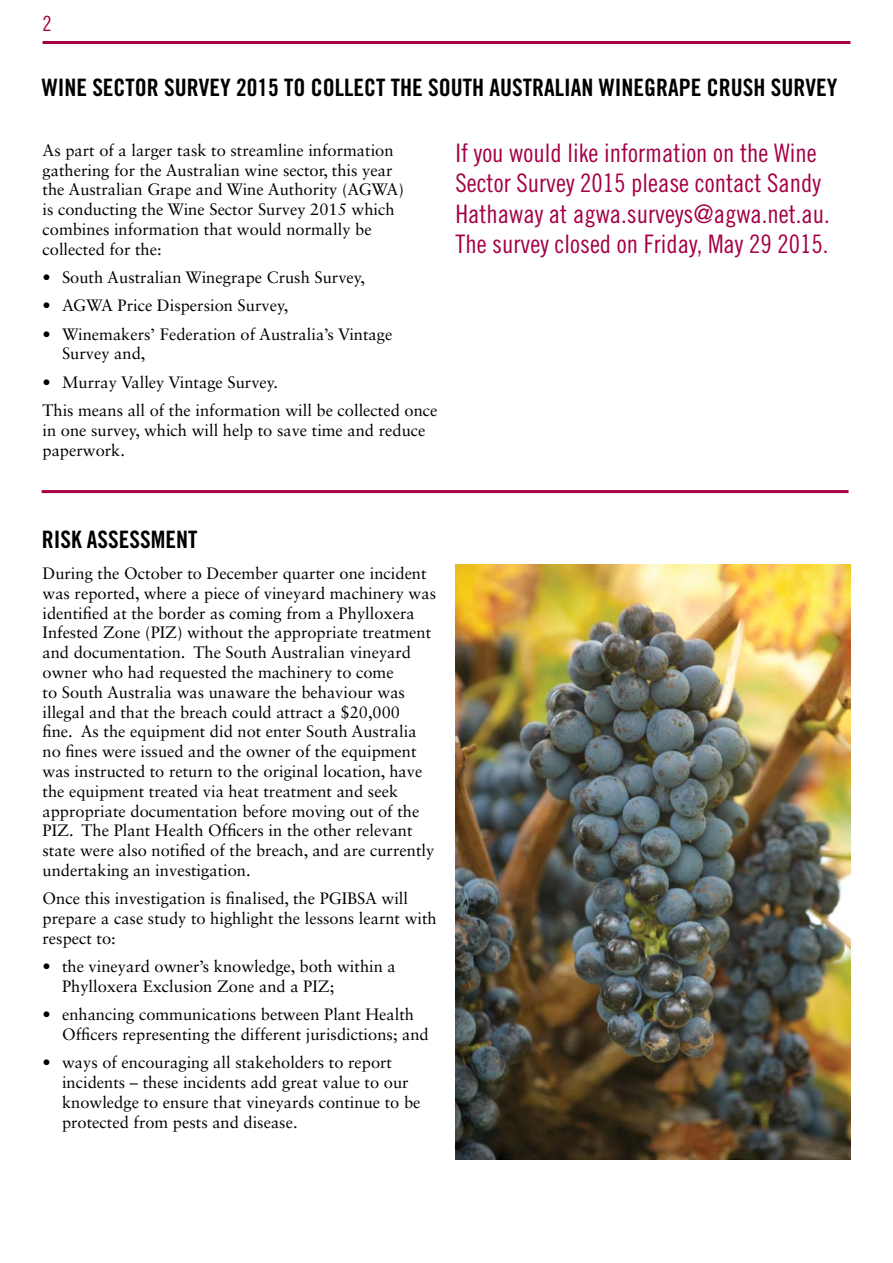
<style>
.page{position:relative;width:893px;height:1263px;background:#fff}
.page>*{position:absolute;margin:0;border:0;box-sizing:border-box;transform-origin:0 0}
.t1{font:25.5px/30.6px "Trade Gothic LT Std Cn 18";color:#a30046}
.t2{font:24px "Trade Gothic LT Std Bd Cn 20";color:#000}
.t3{font:21px "Trade Gothic LT Std Bd Cn 20";color:#000}
.t4{font:21px "Trade Gothic LT Std Cn 18";color:#a30046}
.t5{font:16.5px/19.8px "Sabon LT Std";color:#000}
.s1{color:#a30046}
</style>
<div class="page">
<hr style="left:43px;top:41px;width:807px;height:3px;background:#a30046">
<hr style="left:42px;top:490px;width:806px;height:3px;background:#a30046">
<img style="left:455px;top:564px;width:395px;height:595px">
<p class="t4" style="left:43px;top:11px;width:11px">2</p>
<p class="t3" style="left:43px;top:59px;width:250px"><span class="s1">AUTUMN 2011</span> UPDATE NEWSLETTER</p>
<h2 class="t2" style="left:42px;top:73px;width:74px">WINE SECTOR</h2>
<h2 class="t2" style="left:164px;top:73px;width:23px">SURVEY</h2>
<h2 class="t2" style="left:236px;top:73px;width:87px">2015 TO COLLECT</h2>
<h2 class="t2" style="left:391px;top:73px;width:60px">THE SOUTH</h2>
<h2 class="t2" style="left:490px;top:73px;width:22px">AUSTRALIAN</h2>
<h2 class="t2" style="left:599px;top:73px;width:28px">WINEGRAPE</h2>
<h2 class="t2" style="left:707px;top:73px;width:24px">CRUSH</h2>
<h2 class="t2" style="left:771px;top:73px;width:23px">SURVEY</h2>
<p class="t5" style="left:43px;top:140px;width:363px">As part of a larger task to streamline information gathering for the Australian wine sector, this year the Australian Grape and Wine Authority (AGWA) is conducting the Wine Sector Survey 2015 which combines information that would normally be collected for the:</p>
<p class="t5" style="left:43px;top:267px;width:324px">• South Australian Winegrape Crush Survey,</p>
<p class="t5" style="left:43px;top:296px;width:247px">• AGWA Price Dispersion Survey,</p>
<p class="t5" style="left:62px;top:324px;width:332px;text-indent:-20px">• Winemakers’ Federation of Australia’s Vintage<br>Survey and,</p>
<p class="t5" style="left:43px;top:368px;width:396px;line-height:28.3px">• Murray Valley Vintage Survey.<br>This means all of the information will be collected once</p>
<p class="t5" style="left:43px;top:420px;width:384px">in one survey, which will help to save time and reduce paperwork.</p>
<h1 class="t1" style="left:455px;top:137px;width:376px">If you would like information on the Wine Sector Survey 2015 please contact Sandy Hathaway at agwa.surveys@agwa.net.au.<br>The survey closed on Friday, May 29 2015.</h1>
<h2 class="t2" style="left:42px;top:525px;width:68px">RISK ASSESSMENT</h2>
<p class="t5" style="left:43px;top:563px;width:395px">During the October to December quarter one incident was reported, where a piece of vineyard machinery was identified at the border as coming from a Phylloxera Infested Zone (PIZ) without the appropriate treatment and documentation. The South Australian vineyard owner who had requested the machinery to come<br>to South Australia was unaware the behaviour was illegal and that the breach could attract a $20,000<br>fine. As the equipment did not enter South Australia no fines were issued and the owner of the equipment was instructed to return to the original location, have the equipment treated via heat treatment and seek appropriate documentation before moving out of the PIZ. The Plant Health Officers in the other relevant state were also notified of the breach, and are currently undertaking an investigation.</p>
<p class="t5" style="left:43px;top:888px;width:396px">Once this investigation is finalised, the PGIBSA will prepare a case study to highlight the lessons learnt with respect to:</p>
<p class="t5" style="left:62px;top:956px;width:335px;text-indent:-20px">• the vineyard owner’s knowledge, both within a<br>Phylloxera Exclusion Zone and a PIZ;</p>
<p class="t5" style="left:62px;top:1004px;width:368px;text-indent:-20px">• enhancing communications between Plant Health<br>Officers representing the different jurisdictions; and</p>
<p class="t5" style="left:62px;top:1052px;width:360px;text-indent:-20px">• ways of encouraging all stakeholders to report incidents – these incidents add great value to our knowledge to ensure that vineyards continue to be protected from pests and disease.</p>
</div>
